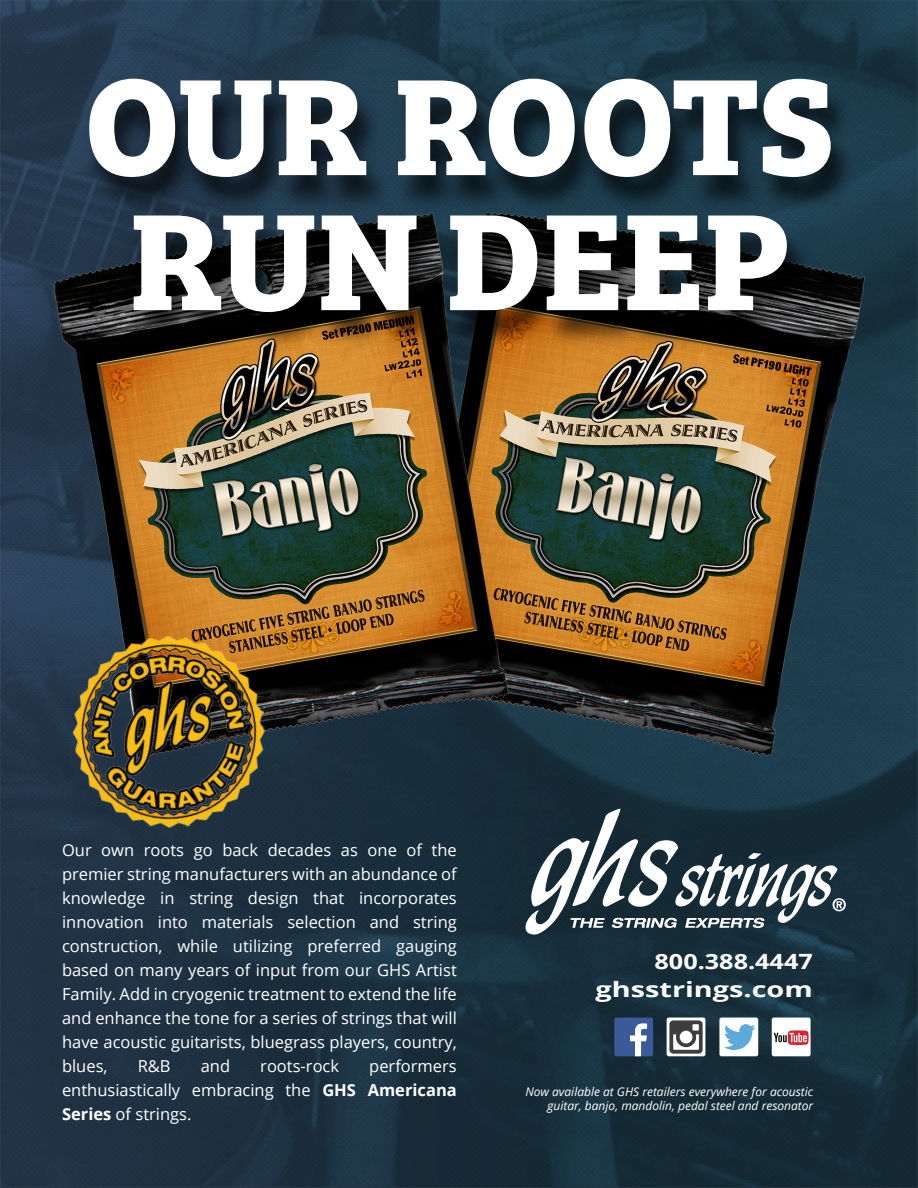
<style>
.page{position:relative;width:918px;height:1188px;background:#fff}
.page>*{position:absolute;margin:0;border:0;box-sizing:border-box;transform-origin:0 0}
.t1{font:700 142.35px/135px "Bree Serif";color:#fff;text-align:center}
.t2{font:700 21px/27.5px "Open Sans";color:#fff;text-align:right;scale:1.2 1}
.t3{font:16.5px/24px "Open Sans";color:#fff;text-align:justify}
.t4{font:italic 12px/14.4px "Open Sans";color:#fff;text-align:right}
.s1{font-weight:700}
</style>
<div class="page">
<img style="left:0;top:0;width:918px;height:1188px">
<img style="left:73px;top:56px;width:796px;height:341px">
<img style="left:56px;top:619px;width:227px;height:227px">
<svg style="left:525px;top:808px;width:321px;height:127px"></svg>
<div style="left:614px;top:1018px;width:39px;height:38px;background:#3b5a9a;border-radius:2px"></div>
<svg style="left:630px;top:1023px;width:17px;height:33px"></svg>
<div style="left:667px;top:1018px;width:38px;height:38px;background:#fff;border-radius:2px"></div>
<svg style="left:669px;top:1020px;width:34px;height:34px"></svg>
<div style="left:719px;top:1018px;width:39px;height:38px;background:#fff;border-radius:2px"></div>
<svg style="left:724px;top:1024px;width:32px;height:26px"></svg>
<div style="left:772px;top:1018px;width:39px;height:38px;background:#fff;border-radius:2px"></div>
<svg style="left:774px;top:1030px;width:35px;height:15px"></svg>
<h1 class="t1" style="left:84px;top:49px;width:752px">OUR ROOTS<br>RUN DEEP</h1>
<p class="t3" style="left:62px;top:837px;width:396px">Our own roots go back decades as one of the premier string manufacturers with an abundance of knowledge in string design that incorporates innovation into materials selection and string construction, while utilizing preferred gauging based on many years of input from our GHS Artist Family. Add in cryogenic treatment to extend the life and enhance the tone for a series of strings that will have acoustic guitarists, bluegrass players, country, blues,</p>
<p class="t3" style="left:62px;top:1053px;width:396px;text-indent:307px">performers enthusiastically embracing the <span class="s1">GHS Americana Series</span> of strings.</p>
<p class="t3" style="left:138px;top:1053px;width:34px">R&amp;B</p>
<p class="t3" style="left:201px;top:1053px;width:31px">and</p>
<p class="t3" style="left:260px;top:1053px;width:80px">roots-rock</p>
<p class="t2" style="left:596px;top:947px;width:183px">800.388.4447 ghsstrings.com</p>
<p class="t4" style="left:525px;top:1084px;width:289px">Now available at GHS retailers everywhere for acoustic guitar, banjo, mandolin, pedal steel and resonator</p>
</div>
